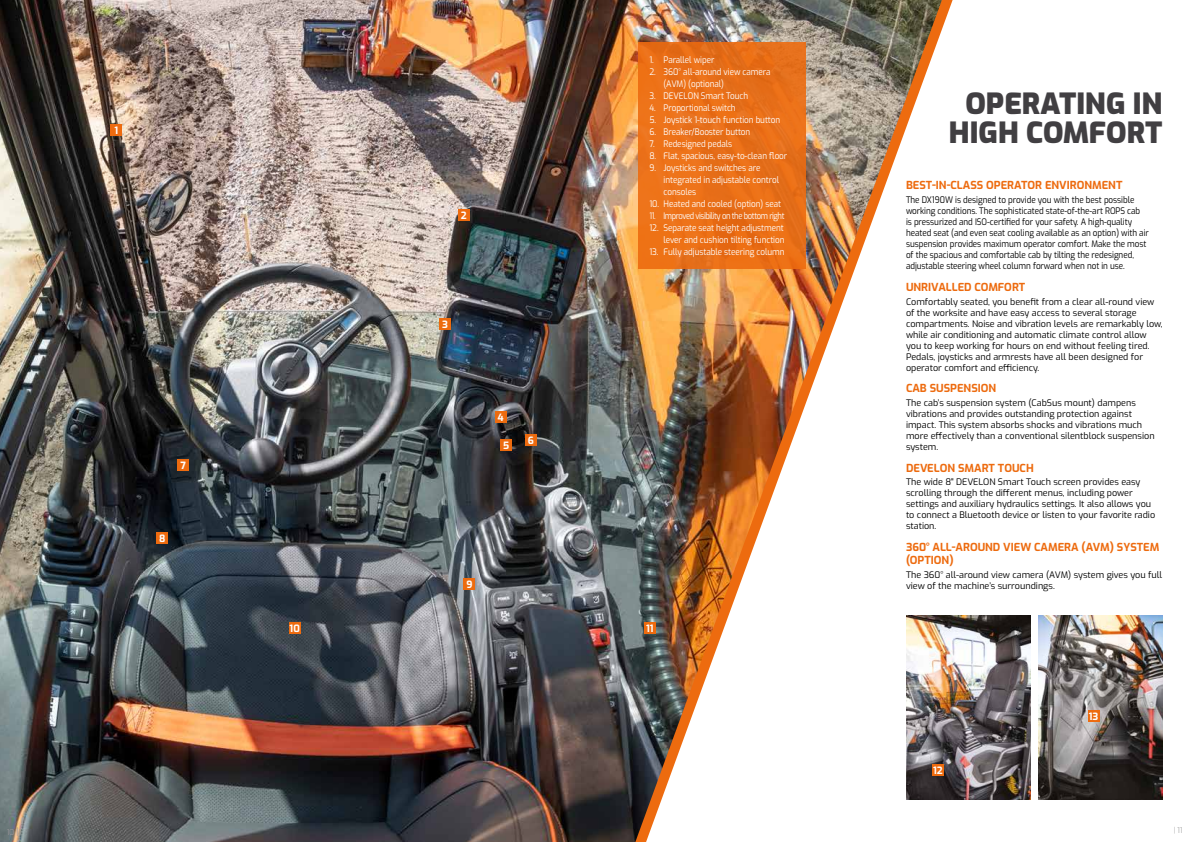
<style>
.page{position:relative;width:1191px;height:842px;background:#fff}
.page>*{position:absolute;margin:0;border:0;box-sizing:border-box;transform-origin:0 0}
.t1{font:900 29px/29px "Exo";color:#413f42;text-align:center}
.t2{font:700 11px/13px "Exo";color:#ed6b0f}
.t3{font:700 10px "Exo";color:#fff}
.t4{font:9px/11px "Exo";color:#000}
.t5{font:9px/12px "Exo";letter-spacing:-.005em;color:#fff;scale:.9 1}
.t6{font:9px/11px "Exo";color:#000;scale:.9 1}
.t7{font:9px "Exo";letter-spacing:-.05em;color:#fff;scale:.85 1}
.t8{font:8px "Exo";color:#b2b2b2}
.t9{font:8px "Exo";color:#969396}
.s1{font-size:10px}
</style>
<div class="page">
<img style="left:0;top:0;width:635px;height:842px">
<img style="left:635px;top:0;width:317px;height:842px">
<div style="left:111px;top:125px;width:11px;height:11px;background:#ed6b0f"></div>
<img style="left:1038px;top:615px;width:124px;height:184px">
<div style="left:439px;top:318px;width:12px;height:11px;background:#ed6b0f"></div>
<div style="left:458px;top:209px;width:11px;height:12px;background:#ed6b0f"></div>
<div style="left:1088px;top:711px;width:11px;height:11px;background:#ed6b0f"></div>
<div style="left:638px;top:43px;width:167px;height:226px;background:#eb7118"></div>
<img style="left:906px;top:615px;width:124px;height:184px">
<div style="left:500px;top:440px;width:12px;height:11px;background:#ed6b0f"></div>
<div style="left:495px;top:412px;width:11px;height:11px;background:#ed6b0f"></div>
<div style="left:525px;top:434px;width:11px;height:11px;background:#ed6b0f"></div>
<div style="left:177px;top:459px;width:12px;height:12px;background:#ed6b0f"></div>
<div style="left:157px;top:532px;width:11px;height:12px;background:#ed6b0f"></div>
<div style="left:464px;top:578px;width:11px;height:12px;background:#ed6b0f"></div>
<div style="left:289px;top:622px;width:11px;height:11px;background:#ed6b0f"></div>
<div style="left:644px;top:622px;width:11px;height:11px;background:#ed6b0f"></div>
<div style="left:932px;top:765px;width:11px;height:11px;background:#ed6b0f"></div>
<p class="t3" style="left:114px;top:123px;width:5px">1</p>
<p class="t9" style="left:7px;top:826px;width:14px">10<span class="s1">|</span></p>
<p class="t3" style="left:180px;top:458px;width:7px">7</p>
<p class="t3" style="left:159px;top:531px;width:8px">8</p>
<p class="t3" style="left:461px;top:208px;width:7px">2</p>
<p class="t3" style="left:442px;top:317px;width:7px">3</p>
<p class="t3" style="left:497px;top:410px;width:8px">4</p>
<p class="t3" style="left:503px;top:438px;width:8px">5</p>
<p class="t3" style="left:528px;top:433px;width:8px">6</p>
<p class="t3" style="left:466px;top:577px;width:8px">9</p>
<p class="t5" style="left:649px;top:53px;width:74px">1. Parallel wiper</p>
<p class="t5" style="left:663px;top:65px;width:120px;text-indent:-14px">2. 360° all-around view camera (AVM) (optional)</p>
<p class="t5" style="left:649px;top:89px;width:111px">3. DEVELON Smart Touch</p>
<p class="t5" style="left:649px;top:101px;width:97px">4. Proportional switch</p>
<p class="t5" style="left:649px;top:113px;width:147px">5. Joystick 1-touch function button</p>
<p class="t5" style="left:649px;top:125px;width:114px">6. Breaker/Booster button</p>
<p class="t5" style="left:649px;top:137px;width:94px">7. Redesigned pedals</p>
<p class="t5" style="left:649px;top:149px;width:155px">8. Flat, spacious, easy-to-clean floor</p>
<p class="t5" style="left:663px;top:161px;width:130px;text-indent:-14px">9. Joysticks and switches are integrated in adjustable control consoles</p>
<p class="t5" style="left:649px;top:197px;width:148px">10. Heated and cooled (option) seat</p>
<p class="t7" style="left:649px;top:209px;width:160px">11. Improved visibility on the bottom right</p>
<p class="t5" style="left:649px;top:221px;width:152px;text-align:right">12. Separate seat height adjustment lever and cushion tilting function</p>
<p class="t5" style="left:649px;top:245px;width:152px">13. Fully adjustable steering column</p>
<p class="t3" style="left:290px;top:621px;width:12px">10</p>
<p class="t3" style="left:646px;top:621px;width:9px">11</p>
<h1 class="t1" style="left:949px;top:88px;width:215px">OPERATING IN<br>HIGH COMFORT</h1>
<p class="t2" style="left:906px;top:178px;width:218px">BEST-IN-CLASS OPERATOR ENVIRONMENT</p>
<p class="t6" style="left:906px;top:194px;width:271px">The DX190W is designed to provide you with the best possible working conditions. The sophisticated state-of-the-art ROPS cab<br>is pressurized and ISO-certified for your safety. A high-quality heated seat (and even seat cooling available as an option) with air suspension provides maximum operator comfort. Make the most of the spacious and comfortable cab by tilting the redesigned, adjustable steering wheel column forward when not in use.</p>
<p class="t2" style="left:906px;top:280px;width:121px">UNRIVALLED COMFORT</p>
<p class="t4" style="left:906px;top:295px;width:258px">Comfortably seated, you benefit from a clear all-round view of the worksite and have easy access to several storage compartments. Noise and vibration levels are remarkably low, while air conditioning and automatic climate control allow you to keep working for hours on end without feeling tired.<br>Pedals, joysticks and armrests have all been designed for operator comfort and efficiency.</p>
<p class="t2" style="left:906px;top:381px;width:92px">CAB SUSPENSION</p>
<p class="t4" style="left:906px;top:397px;width:250px">The cab’s suspension system (CabSus mount) dampens vibrations and provides outstanding protection against impact. This system absorbs shocks and vibrations much more effectively than a conventional silentblock suspension system.</p>
<p class="t2" style="left:906px;top:460px;width:129px">DEVELON SMART TOUCH</p>
<p class="t4" style="left:906px;top:476px;width:251px">The wide 8" DEVELON Smart Touch screen provides easy scrolling through the different menus, including power settings and auxiliary hydraulics settings. It also allows you to connect a Bluetooth device or listen to your favorite radio station.</p>
<p class="t2" style="left:906px;top:540px;width:255px">360° ALL-AROUND VIEW CAMERA (AVM) SYSTEM (OPTION)</p>
<p class="t4" style="left:906px;top:568px;width:257px">The 360° all-around view camera (AVM) system gives you full view of the machine’s surroundings.</p>
<p class="t3" style="left:933px;top:763px;width:11px">12</p>
<p class="t3" style="left:1088px;top:709px;width:11px">13</p>
<p class="t8" style="left:1173px;top:824px;width:10px">| 11</p>
</div>
